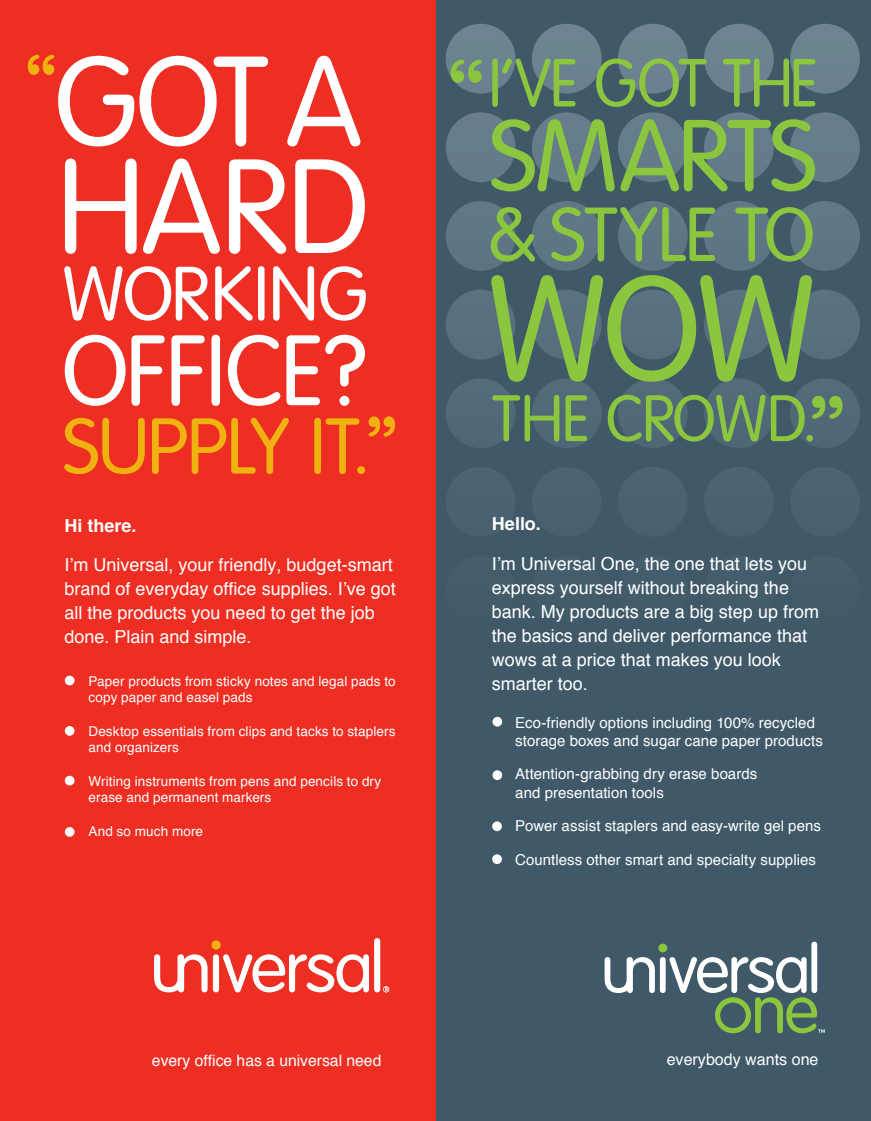
<style>
.page{position:relative;width:871px;height:1121px;background:#fff}
.page>*{position:absolute;margin:0;border:0;box-sizing:border-box;transform-origin:0 0}
.t1{font:300 156.9px "VAG Rundschrift D";color:#8bc63e}
.t2{font:300 140.25px "VAG Rundschrift D";color:#fff}
.t3{font:300 133.5px "VAG Rundschrift D";color:#fff}
.t4{font:300 106.2px "VAG Rundschrift D";letter-spacing:-.02em;color:#8bc63e}
.t5{font:300 104.7px "VAG Rundschrift D";letter-spacing:-.01em;color:#fff}
.t6{font:300 82.8px "VAG Rundschrift D";letter-spacing:-.01em;color:#efb211}
.t7{font:300 80.25px "VAG Rundschrift D";letter-spacing:-.015em;color:#8bc63e}
.t8{font:300 80.1px "VAG Rundschrift D";letter-spacing:-.005em;color:#fff}
.t9{font:700 76.5px "Helvetica Rounded";color:#8bc63e}
.t10{font:700 75.6px "Helvetica Rounded";color:#8bc63e}
.t11{font:300 71.25px "VAG Rundschrift D";letter-spacing:-.01em;color:#8bc63e;scale:.95 1}
.t12{font:300 68.85px "VAG Rundschrift D";letter-spacing:-.015em;color:#8bc63e}
.t13{font:700 66.45px "Helvetica Rounded";color:#efb211}
.t14{font:18px/24px "Helvetica";color:#fff}
.t15{font:700 18px "Helvetica";color:#fff}
.t16{font:16.05px "Helvetica";color:#fff}
.t17{font:15.75px "Helvetica";color:#fff}
.t18{font:15px/18px "Helvetica";letter-spacing:.005em;color:#fff}
.t19{font:13.5px/16.2px "Helvetica";letter-spacing:.01em;color:#fff}
</style>
<div class="page">
<div style="left:435px;top:0;width:436px;height:1120px;background:#405968"></div>
<svg style="left:446px;top:24px;width:414px;height:424px"></svg>
<div style="left:0;top:0;width:435px;height:1120px;background:#ee2e22"></div>
<svg style="left:154px;top:938px;width:235px;height:54px"></svg>
<svg style="left:604px;top:941px;width:221px;height:92px"></svg>
<div style="left:65px;top:675px;width:10px;height:10px;background:#fff;border-radius:50%"></div>
<div style="left:65px;top:726px;width:10px;height:9px;background:#fff;border-radius:50%"></div>
<div style="left:65px;top:775px;width:10px;height:10px;background:#fff;border-radius:50%"></div>
<div style="left:65px;top:827px;width:10px;height:9px;background:#fff;border-radius:50%"></div>
<div style="left:492px;top:717px;width:10px;height:9px;background:#fff;border-radius:50%"></div>
<div style="left:492px;top:770px;width:10px;height:10px;background:#fff;border-radius:50%"></div>
<div style="left:492px;top:821px;width:10px;height:10px;background:#fff;border-radius:50%"></div>
<div style="left:492px;top:854px;width:10px;height:10px;background:#fff;border-radius:50%"></div>
<p class="t13" style="left:23px;top:39px;width:37px">“</p>
<p class="t3" style="left:54px;top:29px;width:309px">GOT A</p>
<p class="t2" style="left:57px;top:130px;width:313px">HARD</p>
<p class="t8" style="left:62px;top:250px;width:306px">WORKING</p>
<p class="t5" style="left:62px;top:314px;width:307px">OFFICE?</p>
<p class="t13" style="left:364px;top:401px;width:37px">”</p>
<p class="t6" style="left:63px;top:401px;width:310px">SUPPLY IT.</p>
<p class="t15" style="left:64px;top:511px;width:74px">Hi there.</p>
<p class="t14" style="left:64px;top:553px;width:333px">I’m Universal, your friendly, budget-smart brand of everyday office supplies. I’ve got all the products you need to get the job done. Plain and simple.</p>
<p class="t9" style="left:446px;top:42px;width:43px">“</p>
<p class="t11" style="left:488px;top:44px;width:348px">I’VE GOT THE</p>
<p class="t4" style="left:489px;top:98px;width:329px">SMARTS</p>
<p class="t7" style="left:488px;top:191px;width:328px">&amp; STYLE TO</p>
<p class="t1" style="left:488px;top:244px;width:329px">WOW</p>
<p class="t12" style="left:492px;top:381px;width:327px">THE CROWD.</p>
<p class="t10" style="left:807px;top:378px;width:42px">”</p>
<p class="t15" style="left:492px;top:509px;width:51px">Hello.</p>
<p class="t14" style="left:492px;top:551px;width:329px">I’m Universal One, the one that lets you express yourself without breaking the bank. My products are a big step up from the basics and deliver performance that wows at a price that makes you look</p>
<p class="t19" style="left:88px;top:673px;width:309px">Paper products from sticky notes and legal pads to</p>
<p class="t14" style="left:492px;top:671px;width:98px">smarter too.</p>
<p class="t19" style="left:88px;top:689px;width:165px">copy paper and easel pads</p>
<p class="t19" style="left:88px;top:723px;width:309px">Desktop essentials from clips and tacks to staplers and organizers</p>
<p class="t19" style="left:88px;top:773px;width:294px">Writing instruments from pens and pencils to dry erase and permanent markers</p>
<p class="t19" style="left:88px;top:823px;width:116px">And so much more</p>
<p class="t18" style="left:515px;top:714px;width:309px">Eco-friendly options including 100% recycled storage boxes and sugar cane paper products</p>
<p class="t18" style="left:515px;top:765px;width:243px">Attention-grabbing dry erase boards and presentation tools</p>
<p class="t18" style="left:515px;top:817px;width:307px">Power assist staplers and easy-write gel pens</p>
<p class="t18" style="left:515px;top:851px;width:302px">Countless other smart and specialty supplies</p>
<p class="t17" style="left:152px;top:1048px;width:231px">every office has a universal need</p>
<p class="t16" style="left:667px;top:1046px;width:153px">everybody wants one</p>
</div>
